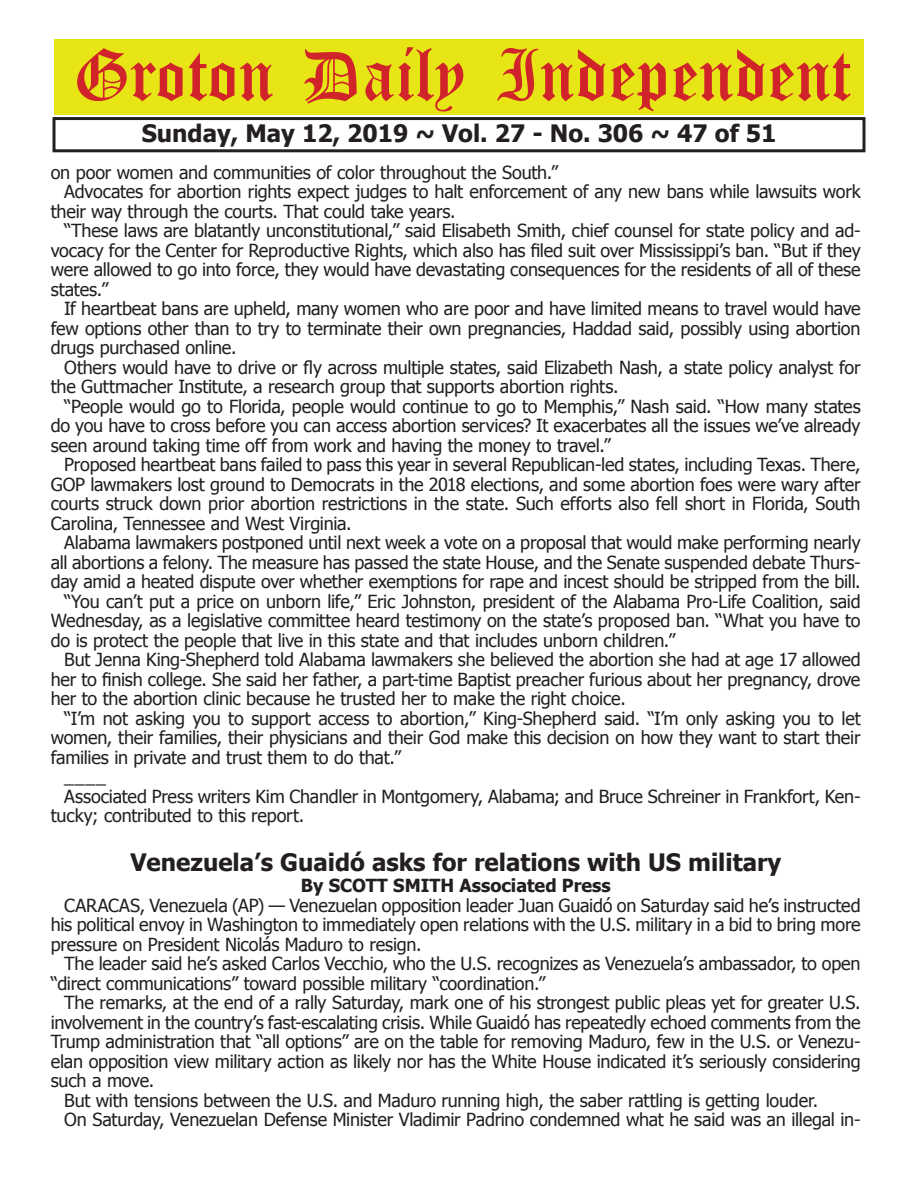
<style>
.page{position:relative;width:918px;height:1188px;background:#fff}
.page>*{position:absolute;margin:0;border:0;box-sizing:border-box;transform-origin:0 0}
.t1{font:54px "Old English Five";color:#d1232a}
.t2{font:700 24px "Tahoma";color:#231f20}
.t3{font:18px/19.5px "Tahoma";letter-spacing:-.01em;color:#231f20;text-align:justify}
.t4{font:700 18px "Tahoma";color:#231f20}
</style>
<div class="page">
<div style="left:52px;top:117px;width:814px;height:35px;border:3px solid #231f20"></div>
<div style="left:54px;top:40px;width:810px;height:75px;background:#e7e515"></div>
<h1 class="t1" style="left:73px;top:50px;width:779px">Groton Daily Independent</h1>
<h2 class="t2" style="left:142px;top:116px;width:636px">Sunday, May 12, 2019 ~ Vol. 27 - No. 306 ~ 47 of 51</h2>
<p class="t3" style="left:51px;top:162px;width:509px">on poor women and communities of color throughout the South.”</p>
<p class="t3" style="left:64px;top:181px;width:798px">Advocates for abortion rights expect judges to halt enforcement of any new bans while lawsuits work</p>
<p class="t3" style="left:51px;top:201px;width:406px">their way through the courts. That could take years.</p>
<p class="t3" style="left:64px;top:220px;width:798px">“These laws are blatantly unconstitutional,” said Elisabeth Smith, chief counsel for state policy and ad-</p>
<p class="t3" style="left:51px;top:240px;width:811px">vocacy for the Center for Reproductive Rights, which also has filed suit over Mississippi’s ban. “But if they</p>
<p class="t3" style="left:51px;top:259px;width:811px">were allowed to go into force, they would have devastating consequences for the residents of all of these</p>
<p class="t3" style="left:51px;top:279px;width:59px">states.”</p>
<p class="t3" style="left:64px;top:298px;width:798px">If heartbeat bans are upheld, many women who are poor and have limited means to travel would have</p>
<p class="t3" style="left:51px;top:318px;width:811px">few options other than to try to terminate their own pregnancies, Haddad said, possibly using abortion</p>
<p class="t3" style="left:51px;top:337px;width:187px">drugs purchased online.</p>
<p class="t3" style="left:64px;top:357px;width:798px">Others would have to drive or fly across multiple states, said Elizabeth Nash, a state policy analyst for</p>
<p class="t3" style="left:51px;top:376px;width:569px">the Guttmacher Institute, a research group that supports abortion rights.</p>
<p class="t3" style="left:64px;top:396px;width:798px">“People would go to Florida, people would continue to go to Memphis,” Nash said. “How many states</p>
<p class="t3" style="left:51px;top:415px;width:811px">do you have to cross before you can access abortion services? It exacerbates all the issues we’ve already</p>
<p class="t3" style="left:51px;top:435px;width:561px">seen around taking time off from work and having the money to travel.”</p>
<p class="t3" style="left:64px;top:454px;width:798px">Proposed heartbeat bans failed to pass this year in several Republican-led states, including Texas. There,</p>
<p class="t3" style="left:51px;top:474px;width:812px">GOP lawmakers lost ground to Democrats in the 2018 elections, and some abortion foes were wary after</p>
<p class="t3" style="left:51px;top:493px;width:811px">courts struck down prior abortion restrictions in the state. Such efforts also fell short in Florida, South</p>
<p class="t3" style="left:51px;top:513px;width:302px">Carolina, Tennessee and West Virginia.</p>
<p class="t3" style="left:64px;top:532px;width:798px">Alabama lawmakers postponed until next week a vote on a proposal that would make performing nearly</p>
<p class="t3" style="left:51px;top:552px;width:812px">all abortions a felony. The measure has passed the state House, and the Senate suspended debate Thurs-</p>
<p class="t3" style="left:51px;top:571px;width:811px">day amid a heated dispute over whether exemptions for rape and incest should be stripped from the bill.</p>
<p class="t3" style="left:64px;top:591px;width:798px">“You can’t put a price on unborn life,” Eric Johnston, president of the Alabama Pro-Life Coalition, said</p>
<p class="t3" style="left:51px;top:610px;width:811px">Wednesday, as a legislative committee heard testimony on the state’s proposed ban. “What you have to</p>
<p class="t3" style="left:51px;top:630px;width:626px">do is protect the people that live in this state and that includes unborn children.”</p>
<p class="t3" style="left:64px;top:649px;width:798px">But Jenna King-Shepherd told Alabama lawmakers she believed the abortion she had at age 17 allowed</p>
<p class="t3" style="left:51px;top:669px;width:811px">her to finish college. She said her father, a part-time Baptist preacher furious about her pregnancy, drove</p>
<p class="t3" style="left:51px;top:688px;width:577px">her to the abortion clinic because he trusted her to make the right choice.</p>
<p class="t3" style="left:64px;top:708px;width:798px">“I’m not asking you to support access to abortion,” King-Shepherd said. “I’m only asking you to let</p>
<p class="t3" style="left:51px;top:727px;width:811px">women, their families, their physicians and their God make this decision on how they want to start their</p>
<p class="t3" style="left:51px;top:747px;width:352px">families in private and trust them to do that.”</p>
<p class="t3" style="left:64px;top:766px;width:43px">____</p>
<p class="t3" style="left:64px;top:786px;width:798px">Associated Press writers Kim Chandler in Montgomery, Alabama; and Bruce Schreiner in Frankfort, Ken-</p>
<p class="t3" style="left:51px;top:805px;width:255px">tucky; contributed to this report.</p>
<h2 class="t2" style="left:130px;top:845px;width:653px">Venezuela’s Guaidó asks for relations with US military</h2>
<p class="t4" style="left:301px;top:873px;width:312px">By SCOTT SMITH Associated Press</p>
<p class="t3" style="left:51px;top:895px;width:812px;text-indent:14px">CARACAS, Venezuela (AP) — Venezuelan opposition leader Juan Guaidó on Saturday said he’s instructed his political envoy in Washington to immediately open relations with the U.S. military in a bid to bring more pressure on President Nicolás Maduro to resign.</p>
<p class="t3" style="left:51px;top:953px;width:811px;text-indent:14px">The leader said he’s asked Carlos Vecchio, who the U.S. recognizes as Venezuela’s ambassador, to open “direct communications” toward possible military “coordination.”</p>
<p class="t3" style="left:64px;top:992px;width:798px">The remarks, at the end of a rally Saturday, mark one of his strongest public pleas yet for greater U.S.</p>
<p class="t3" style="left:51px;top:1012px;width:811px">involvement in the country’s fast-escalating crisis. While Guaidó has repeatedly echoed comments from the</p>
<p class="t3" style="left:51px;top:1031px;width:811px">Trump administration that “all options” are on the table for removing Maduro, few in the U.S. or Venezu-</p>
<p class="t3" style="left:51px;top:1051px;width:811px">elan opposition view military action as likely nor has the White House indicated it’s seriously considering</p>
<p class="t3" style="left:51px;top:1070px;width:105px">such a move.</p>
<p class="t3" style="left:64px;top:1090px;width:755px">But with tensions between the U.S. and Maduro running high, the saber rattling is getting louder.</p>
<p class="t3" style="left:64px;top:1109px;width:798px">On Saturday, Venezuelan Defense Minister Vladimir Padrino condemned what he said was an illegal in-</p>
</div>
